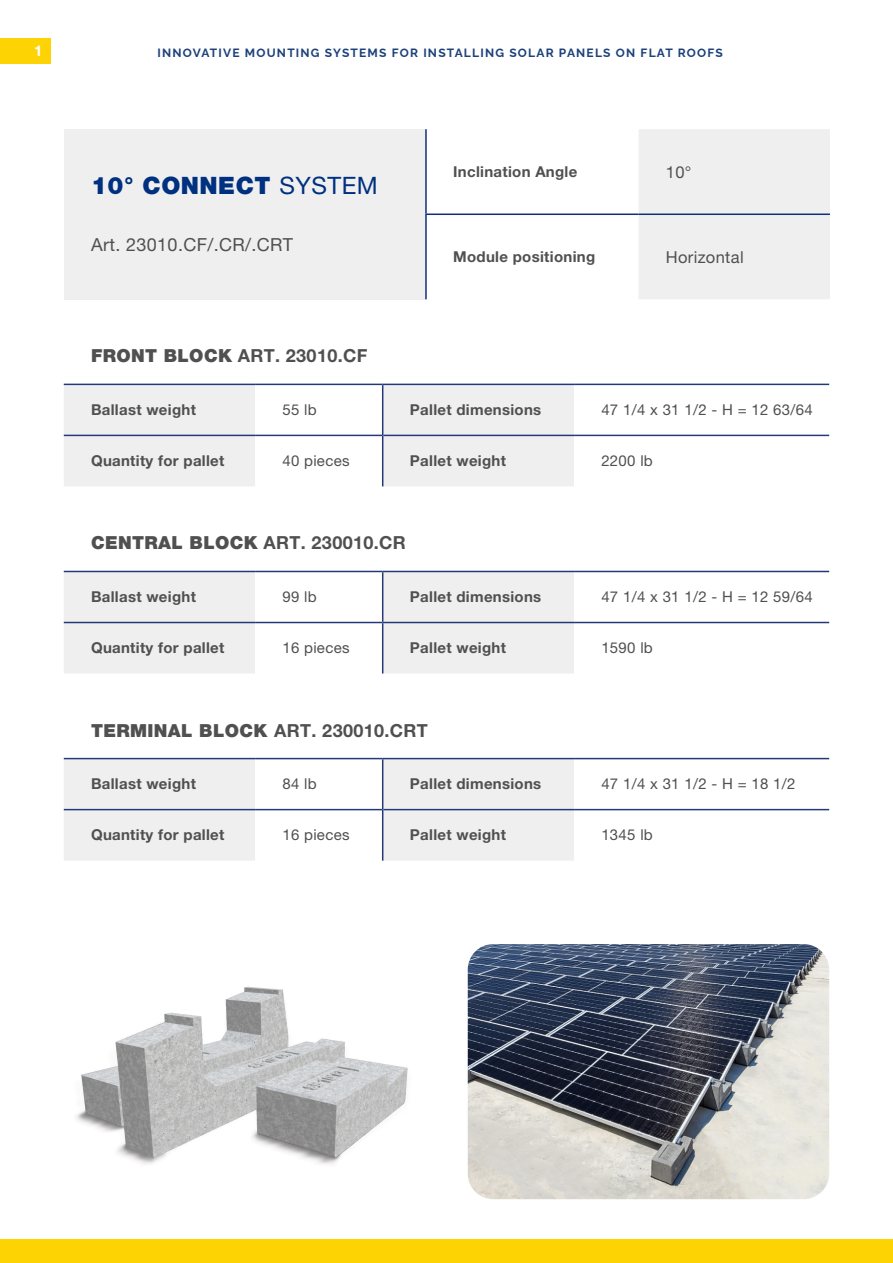
<style>
.page{position:relative;width:893px;height:1263px;background:#fff}
.page>*{position:absolute;margin:0;border:0;box-sizing:border-box;transform-origin:0 0}
.Page_number{font:900 24px "Helvetica Neue LT Pro";letter-spacing:.02em;color:#003080}
.Page_number-2{font:700 18px "Helvetica Neue LT Pro";letter-spacing:.02em;color:#505050}
.Page_number-3{font:18px "Helvetica Neue LT Pro";letter-spacing:.02em;color:#505050}
.t1{font:16.5px "Helvetica Neue LT Pro";letter-spacing:.02em;color:#505050}
.Page_number-4{font:700 15px "Helvetica Neue LT Pro";letter-spacing:.02em;color:#505050}
.t2{font:15px "Helvetica Neue LT Pro";letter-spacing:.02em;color:#505050}
.t3{font:700 15px "Helvetica Neue LT Pro";color:#fff}
.t4{font:700 12px "Raleway";letter-spacing:.1em;color:#1c417b}
.s1{font-weight:400}
.s2{font-weight:900}
</style>
<div class="page">
<div style="left:0;top:1239px;width:893px;height:24px;background:#fed304"></div>
<div style="left:64px;top:129px;width:361px;height:170px;background:#efefef"></div>
<svg style="left:64px;top:385px;width:191px;height:476px;fill:#efefef"></svg>
<svg style="left:255px;top:385px;width:574px;height:101px"></svg>
<svg style="left:383px;top:572px;width:446px;height:101px"></svg>
<svg style="left:255px;top:759px;width:574px;height:102px"></svg>
<hr style="left:64px;top:384px;width:191px;height:1px;background:#233879">
<hr style="left:383px;top:384px;width:191px;height:1px;background:#233879">
<hr style="left:64px;top:435px;width:191px;height:1px;background:#233879">
<hr style="left:383px;top:435px;width:191px;height:1px;background:#233879">
<hr style="left:574px;top:571px;width:255px;height:1px;background:#233879">
<hr style="left:574px;top:622px;width:255px;height:1px;background:#233879">
<hr style="left:255px;top:384px;width:128px;height:1px;background:#233879">
<hr style="left:255px;top:435px;width:127px;height:1px;background:#233879">
<hr style="left:574px;top:384px;width:255px;height:1px;background:#233879">
<hr style="left:574px;top:435px;width:255px;height:1px;background:#233879">
<hr style="left:64px;top:571px;width:191px;height:1px;background:#233879">
<hr style="left:64px;top:622px;width:191px;height:1px;background:#233879">
<hr style="left:255px;top:571px;width:128px;height:1px;background:#233879">
<hr style="left:383px;top:571px;width:191px;height:1px;background:#233879">
<hr style="left:383px;top:622px;width:191px;height:1px;background:#233879">
<hr style="left:255px;top:622px;width:128px;height:1px;background:#233879">
<hr style="left:64px;top:758px;width:191px;height:1px;background:#233879">
<hr style="left:64px;top:809px;width:191px;height:1px;background:#233879">
<hr style="left:255px;top:758px;width:128px;height:1px;background:#233879">
<hr style="left:255px;top:809px;width:127px;height:1px;background:#233879">
<hr style="left:383px;top:758px;width:191px;height:1px;background:#233879">
<hr style="left:383px;top:809px;width:191px;height:1px;background:#233879">
<hr style="left:574px;top:758px;width:255px;height:1px;background:#233879">
<hr style="left:574px;top:809px;width:255px;height:1px;background:#233879">
<hr style="left:382px;top:385px;width:1px;height:50px;background:#233879">
<hr style="left:382px;top:435px;width:1px;height:51px;background:#233879">
<hr style="left:382px;top:572px;width:1px;height:50px;background:#233879">
<hr style="left:382px;top:623px;width:1px;height:50px;background:#233879">
<hr style="left:382px;top:759px;width:1px;height:51px;background:#233879">
<hr style="left:382px;top:810px;width:1px;height:51px;background:#233879">
<div style="left:639px;top:129px;width:191px;height:170px;background:#efefef"></div>
<hr style="left:425px;top:213px;width:214px;height:2px;background:#0f317b">
<hr style="left:639px;top:213px;width:191px;height:2px;background:#0f317b">
<hr style="left:425px;top:129px;width:2px;height:84px;background:#0f317b">
<hr style="left:425px;top:215px;width:2px;height:84px;background:#0f317b">
<img style="left:468px;top:944px;width:361px;height:255px">
<img style="left:76px;top:986px;width:332px;height:178px">
<div style="left:0;top:38px;width:51px;height:26px;background:#fed304"></div>
<p class="t3" style="left:34px;top:42px;width:10px">1</p>
<p class="t4" style="left:157px;top:43px;width:567px">INNOVATIVE MOUNTING SYSTEMS FOR INSTALLING SOLAR PANELS ON FLAT ROOFS</p>
<p class="Page_number" style="left:91px;top:171px;width:288px">10° CONNECT <span class="s1">SYSTEM</span></p>
<p class="Page_number-3" style="left:91px;top:234px;width:204px">Art. 23010.CF/.CR/.CRT</p>
<p class="Page_number-2" style="left:91px;top:345px;width:278px"><span class="s2">FRONT BLOCK</span> ART. 23010.CF</p>
<p class="Page_number-4" style="left:453px;top:162px;width:126px">Inclination Angle</p>
<p class="t1" style="left:666px;top:162px;width:27px">10°</p>
<p class="Page_number-4" style="left:453px;top:247px;width:143px">Module positioning</p>
<p class="t1" style="left:666px;top:247px;width:79px">Horizontal</p>
<p class="Page_number-4" style="left:91px;top:401px;width:106px">Ballast weight</p>
<p class="t2" style="left:282px;top:401px;width:36px">55 lb</p>
<p class="Page_number-4" style="left:410px;top:401px;width:133px">Pallet dimensions</p>
<p class="t2" style="left:601px;top:401px;width:213px">47 1/4 x 31 1/2 - H = 12 63/64</p>
<p class="Page_number-4" style="left:91px;top:452px;width:135px">Quantity for pallet</p>
<p class="t2" style="left:282px;top:452px;width:69px">40 pieces</p>
<p class="Page_number-4" style="left:410px;top:452px;width:98px">Pallet weight</p>
<p class="t2" style="left:601px;top:452px;width:53px">2200 lb</p>
<p class="Page_number-2" style="left:91px;top:532px;width:316px"><span class="s2">CENTRAL BLOCK</span> ART. 230010.CR</p>
<p class="Page_number-4" style="left:91px;top:588px;width:106px">Ballast weight</p>
<p class="t2" style="left:282px;top:588px;width:36px">99 lb</p>
<p class="Page_number-4" style="left:410px;top:588px;width:133px">Pallet dimensions</p>
<p class="t2" style="left:601px;top:588px;width:213px">47 1/4 x 31 1/2 - H = 12 59/64</p>
<p class="Page_number-4" style="left:91px;top:639px;width:135px">Quantity for pallet</p>
<p class="t2" style="left:282px;top:639px;width:69px">16 pieces</p>
<p class="Page_number-4" style="left:410px;top:639px;width:98px">Pallet weight</p>
<p class="t2" style="left:601px;top:639px;width:53px">1590 lb</p>
<p class="Page_number-2" style="left:91px;top:719px;width:338px"><span class="s2">TERMINAL BLOCK</span> ART. 230010.CRT</p>
<p class="Page_number-4" style="left:91px;top:775px;width:106px">Ballast weight</p>
<p class="t2" style="left:282px;top:775px;width:36px">84 lb</p>
<p class="Page_number-4" style="left:410px;top:775px;width:133px">Pallet dimensions</p>
<p class="t2" style="left:601px;top:775px;width:196px">47 1/4 x 31 1/2 - H = 18 1/2</p>
<p class="Page_number-4" style="left:91px;top:826px;width:135px">Quantity for pallet</p>
<p class="t2" style="left:282px;top:826px;width:69px">16 pieces</p>
<p class="Page_number-4" style="left:410px;top:826px;width:98px">Pallet weight</p>
<p class="t2" style="left:601px;top:826px;width:53px">1345 lb</p>
</div>
